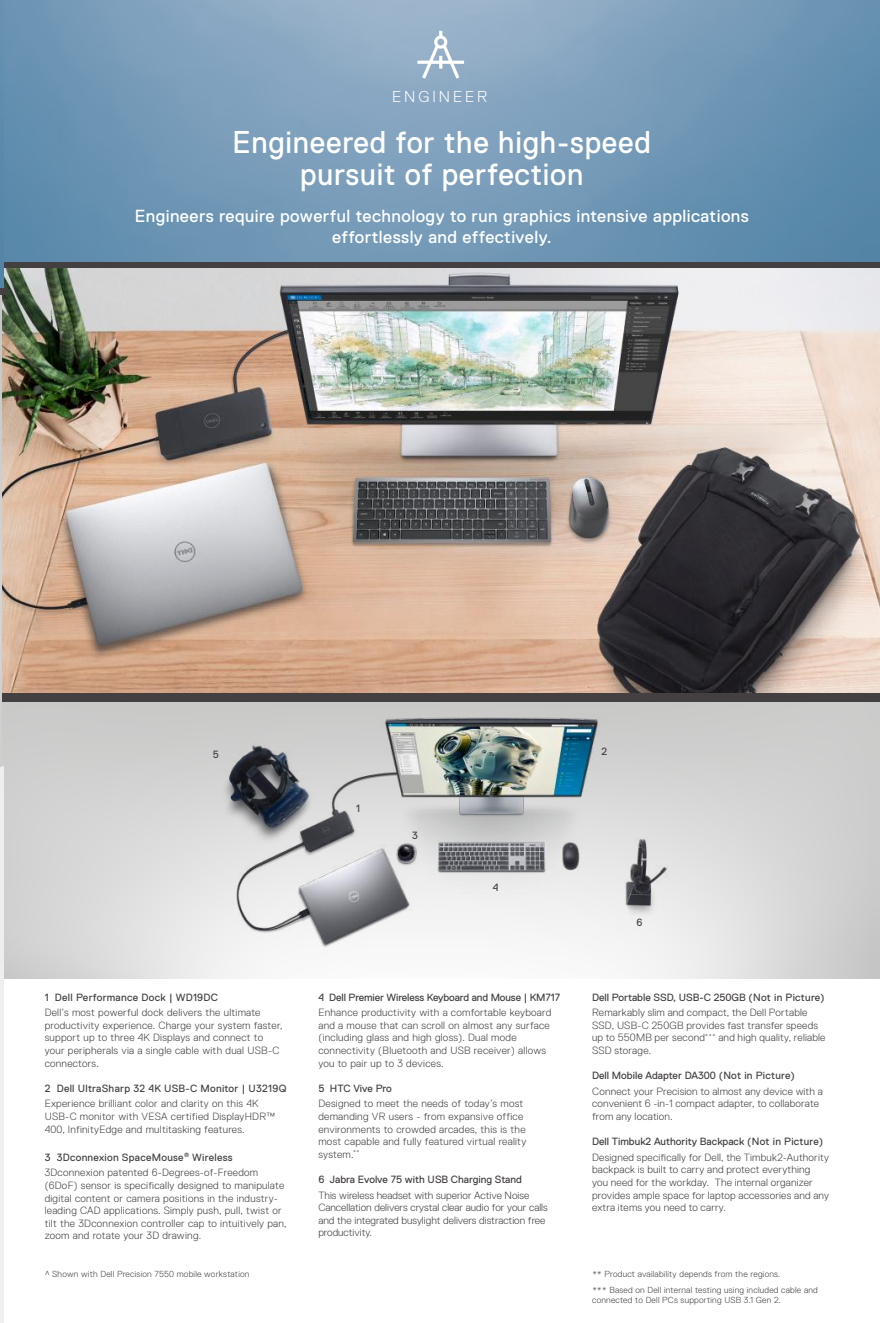
<style>
.page{position:relative;width:880px;height:1323px;background:#fff}
.page>*{position:absolute;margin:0;border:0;box-sizing:border-box;transform-origin:0 0}
.t1{font:31.5px/31.5px "Dell Replica";letter-spacing:.025em;color:#fff;text-align:center;scale:.95 1}
.t2{font:17.5px/21px "Dell Replica";letter-spacing:.025em;color:#fff;text-align:center}
.t3{font:300 15.75px "Dell Replica";letter-spacing:.19em;color:#fff}
.t4{font:300 10.5px/12.6px "Dell Replica";letter-spacing:.025em;color:#444041}
.t5{font:10.5px "Dell Replica";color:#444041}
.t6{font:300 10.5px/12.6px "Dell Replica";color:#444041}
.t7{font:10.5px "Dell Replica";letter-spacing:.025em;color:#444041}
.t8{font:300 8.75px/10.5px "Dell Replica";letter-spacing:.025em;color:#444041}
.s1{font-weight:400}
</style>
<div class="page">
<img style="left:4px;top:0;width:875px;height:262px">
<div style="left:0;top:262px;width:879px;height:7px;background:#444041"></div>
<img style="left:1px;top:269px;width:878px;height:425px">
<div style="left:0;top:694px;width:879px;height:8px;background:#444041"></div>
<img style="left:204px;top:672px;width:574px;height:307px">
<hr style="left:0;top:766px;width:4px;height:557px;background:#eee">
<img style="left:0;top:0;width:4px;height:289px">
<img style="left:0;top:295px;width:1px;height:471px">
<div style="left:0;top:289px;width:8px;height:6px;background:#444041"></div>
<svg style="left:417px;top:31px;width:47px;height:48px"></svg>
<h3 class="t3" style="left:392px;top:88px;width:97px">ENGINEER</h3>
<h1 class="t1" style="left:232px;top:127px;width:442px">Engineered for the high-speed pursuit of perfection</h1>
<h2 class="t2" style="left:135px;top:205px;width:615px">Engineers require powerful technology to run graphics intensive applications effortlessly and effectively.</h2>
<p class="t5" style="left:213px;top:749px;width:8px">5</p>
<p class="t5" style="left:356px;top:803px;width:5px">1</p>
<p class="t5" style="left:412px;top:829px;width:7px">3</p>
<p class="t5" style="left:493px;top:882px;width:7px">4</p>
<p class="t7" style="left:45px;top:991px;width:175px">1 Dell Performance Dock | WD19DC</p>
<p class="t4" style="left:45px;top:1006px;width:239px">Dell’s most powerful dock delivers the ultimate productivity experience. Charge your system faster, support up to three 4K Displays and connect to your peripherals via a single cable with dual USB-C connectors.</p>
<p class="t7" style="left:45px;top:1082px;width:243px">2 Dell UltraSharp 32 4K USB-C Monitor | U3219Q</p>
<p class="t4" style="left:45px;top:1098px;width:232px">Experience brilliant color and clarity on this 4K<br>USB-C monitor with VESA certified DisplayHDR™<br>400, InfinityEdge and multitasking features.</p>
<p class="t4" style="left:45px;top:1149px;width:215px;line-height:15.6px"><span class="s1">3 3Dconnexion SpaceMouse</span><sup>®</sup> <span class="s1">Wireless<br></span>3Dconnexion patented 6-Degrees-of-Freedom</p>
<p class="t4" style="left:45px;top:1179px;width:244px">(6DoF) sensor is specifically designed to manipulate digital content or camera positions in the industry&shy;leading CAD applications. Simply push, pull, twist or tilt the 3Dconnexion controller cap to intuitively pan, zoom and rotate your 3D drawing.</p>
<p class="t8" style="left:45px;top:1269px;width:206px">^ Shown with Dell Precision 7550 mobile workstation</p>
<p class="t5" style="left:318px;top:991px;width:243px">4 Dell Premier Wireless Keyboard and Mouse | KM717</p>
<p class="t4" style="left:318px;top:1006px;width:234px">Enhance productivity with a comfortable keyboard and a mouse that can scroll on almost any surface (including glass and high gloss). Dual mode connectivity (Bluetooth and USB receiver) allows you to pair up to 3 devices.</p>
<p class="t5" style="left:318px;top:1082px;width:75px">5 HTC Vive Pro</p>
<p class="t4" style="left:318px;top:1098px;width:209px">Designed to meet the needs of today’s most demanding VR users - from expansive office environments to crowded arcades, this is the most capable and fully featured virtual reality system.<sup>**</sup></p>
<p class="t5" style="left:318px;top:1174px;width:205px">6 Jabra Evolve 75 with USB Charging Stand</p>
<p class="t6" style="left:318px;top:1189px;width:231px">This wireless headset with superior Active Noise Cancellation delivers crystal clear audio for your calls and the integrated busylight delivers distraction free productivity.</p>
<p class="t5" style="left:601px;top:745px;width:7px">2</p>
<p class="t5" style="left:636px;top:917px;width:7px">6</p>
<p class="t5" style="left:592px;top:991px;width:234px">Dell Portable SSD, USB-C 250GB (Not in Picture)</p>
<p class="t4" style="left:592px;top:1006px;width:235px">Remarkably slim and compact, the Dell Portable SSD, USB-C 250GB provides fast transfer speeds up to 550MB per second<sup>***</sup> and high quality, reliable SSD storage.</p>
<p class="t5" style="left:592px;top:1070px;width:204px">Dell Mobile Adapter DA300 (Not in Picture)</p>
<p class="t4" style="left:592px;top:1085px;width:232px">Connect your Precision to almost any device with a convenient 6 -in-1 compact adapter, to collaborate from any location.</p>
<p class="t5" style="left:592px;top:1136px;width:232px">Dell Timbuk2 Authority Backpack (Not in Picture)</p>
<p class="t4" style="left:592px;top:1151px;width:238px">Designed specifically for Dell, the Timbuk2-Authority backpack is built to carry and protect everything you need for the workday. The internal organizer provides ample space for laptop accessories and any extra items you need to carry.</p>
<p class="t8" style="left:592px;top:1269px;width:190px">** Product availability depends from the regions.</p>
<p class="t8" style="left:592px;top:1285px;width:227px">*** Based on Dell internal testing using included cable and connected to Dell PCs supporting USB 3.1 Gen 2.</p>
</div>
